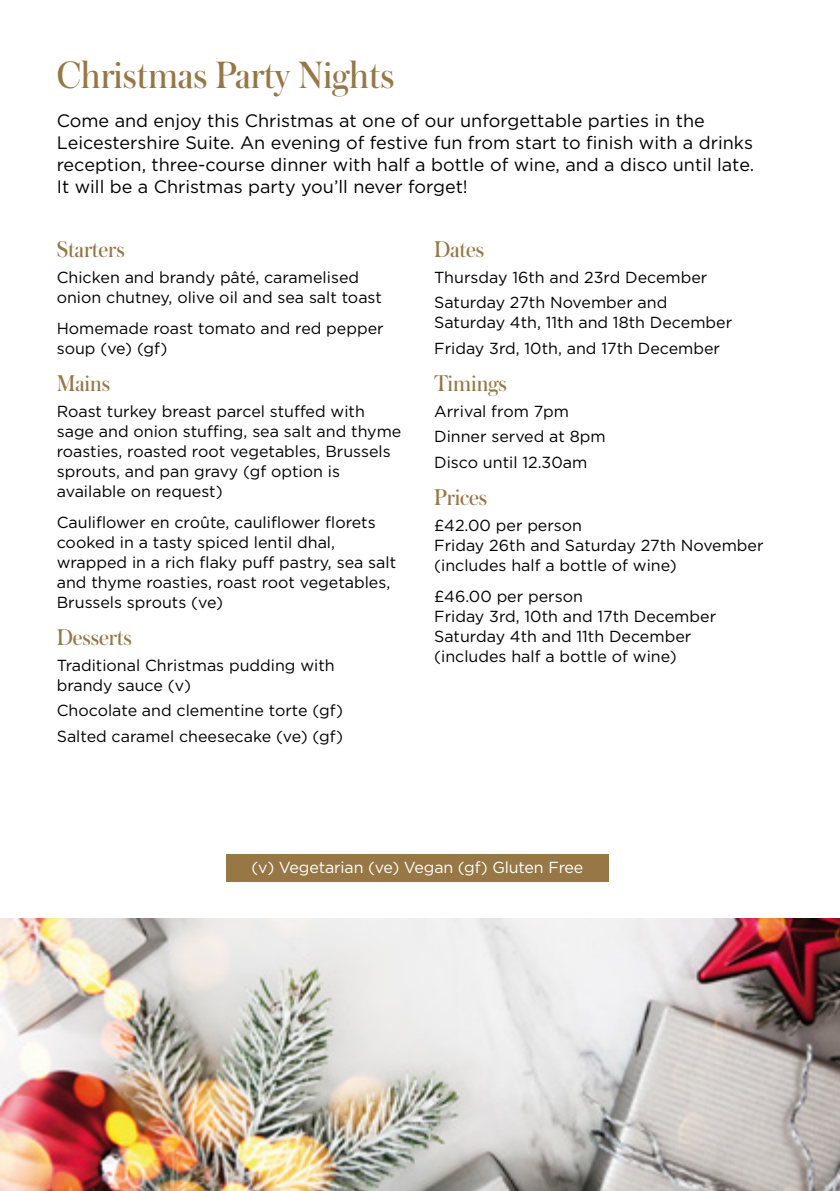
<style>
.page{position:relative;width:840px;height:1191px;background:#fff}
.page>*{position:absolute;margin:0;border:0;box-sizing:border-box;transform-origin:0 0}
.t1{font:40px "Austin";color:#967745}
.t2{font:24px "Austin";color:#967745}
.t3{font:18px/22px "Gotham";color:#000}
.t4{font:16px/20px "Gotham";color:#000}
.t5{font:16px "Gotham";letter-spacing:-.01em;color:#fff}
</style>
<div class="page">
<img style="left:0;top:918px;width:839px;height:273px">
<div style="left:226px;top:854px;width:382px;height:27px;background:#967745"></div>
<h1 class="t1" style="left:57px;top:48px;width:339px">Christmas Party Nights</h1>
<p class="t3" style="left:57px;top:109px;width:698px">Come and enjoy this Christmas at one of our unforgettable parties in the Leicestershire Suite. An evening of festive fun from start to finish with a drinks reception, three-course dinner with half a bottle of wine, and a disco until late.<br>It will be a Christmas party you’ll never forget!</p>
<h2 class="t2" style="left:57px;top:233px;width:70px">Starters</h2>
<p class="t4" style="left:57px;top:267px;width:326px">Chicken and brandy pâté, caramelised onion chutney, olive oil and sea salt toast</p>
<p class="t4" style="left:57px;top:318px;width:328px">Homemade roast tomato and red pepper soup (ve) (gf)</p>
<h2 class="t2" style="left:57px;top:367px;width:55px">Mains</h2>
<p class="t4" style="left:57px;top:401px;width:346px">Roast turkey breast parcel stuffed with sage and onion stuffing, sea salt and thyme roasties, roasted root vegetables, Brussels sprouts, and pan gravy (gf option is available on request)</p>
<p class="t4" style="left:57px;top:512px;width:341px">Cauliflower en croûte, cauliflower florets cooked in a tasty spiced lentil dhal, wrapped in a rich flaky puff pastry, sea salt and thyme roasties, roast root vegetables, Brussels sprouts (ve)</p>
<h2 class="t2" style="left:57px;top:621px;width:76px">Desserts</h2>
<p class="t4" style="left:57px;top:655px;width:279px">Traditional Christmas pudding with brandy sauce (v)</p>
<p class="t4" style="left:57px;top:697px;width:288px;line-height:25.6px">Chocolate and clementine torte (gf)<br>Salted caramel cheesecake (ve) (gf)</p>
<h2 class="t2" style="left:434px;top:233px;width:51px">Dates</h2>
<p class="t4" style="left:434px;top:264px;width:274px;line-height:25.6px">Thursday 16th and 23rd December<br>Saturday 27th November and</p>
<p class="t4" style="left:434px;top:309px;width:299px;line-height:25.6px">Saturday 4th, 11th and 18th December<br>Friday 3rd, 10th, and 17th December</p>
<h2 class="t2" style="left:434px;top:367px;width:74px">Timings</h2>
<p class="t4" style="left:434px;top:398px;width:173px;line-height:25.6px">Arrival from 7pm<br>Dinner served at 8pm<br>Disco until 12.30am</p>
<h2 class="t2" style="left:434px;top:481px;width:54px">Prices</h2>
<p class="t4" style="left:434px;top:515px;width:331px">£42.00 per person<br>Friday 26th and Saturday 27th November (includes half a bottle of wine)</p>
<p class="t4" style="left:434px;top:586px;width:283px">£46.00 per person<br>Friday 3rd, 10th and 17th December<br>Saturday 4th and 11th December (includes half a bottle of wine)</p>
<p class="t5" style="left:251px;top:856px;width:333px">(v) Vegetarian (ve) Vegan (gf) Gluten Free</p>
</div>
